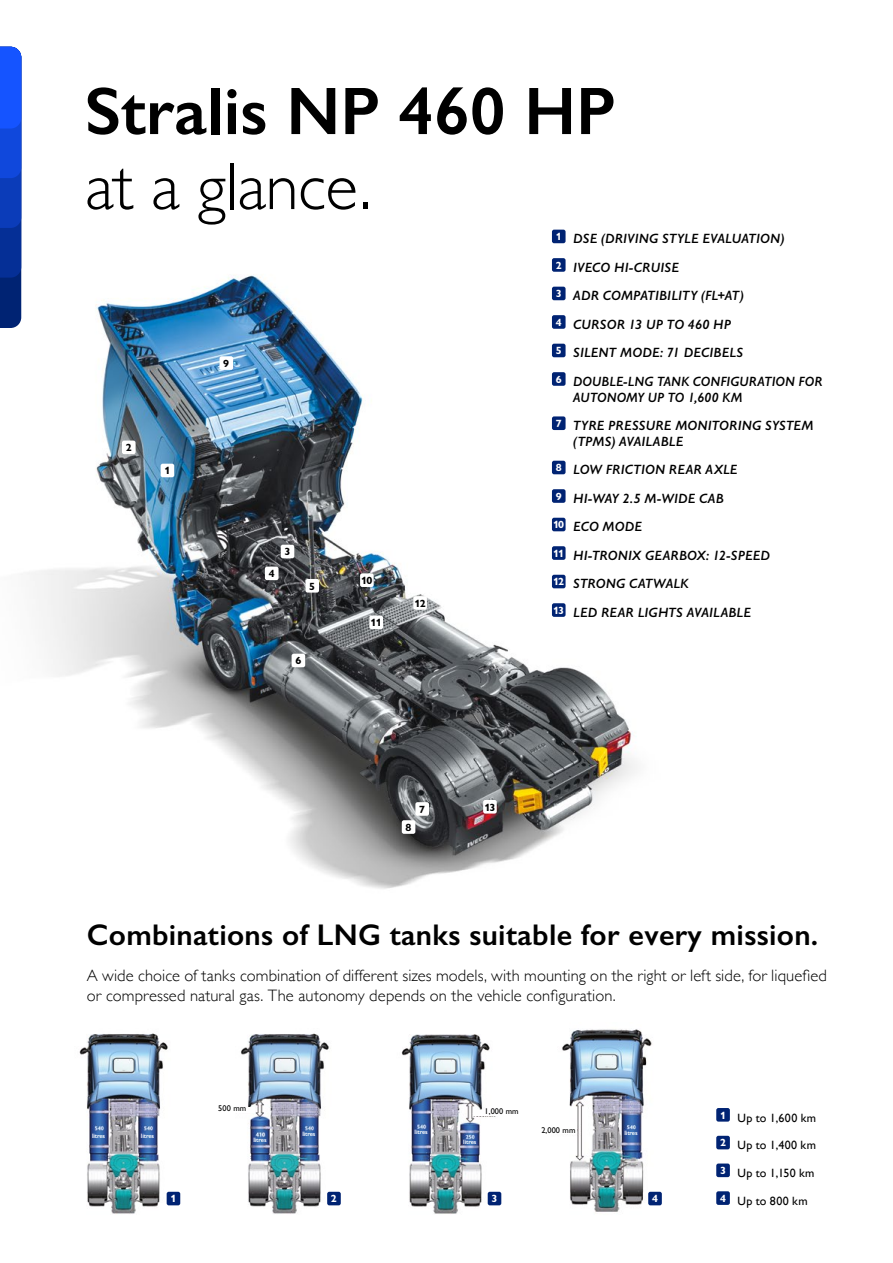
<style>
.page{position:relative;width:893px;height:1263px;background:#fff}
.page>*{position:absolute;margin:0;border:0;box-sizing:border-box;transform-origin:0 0}
.t1{font:600 67.5px "Gill Sans";color:#000}
.t2{font:300 67.5px "Gill Sans";letter-spacing:-.01em;color:#000}
.t3{font:600 30px "Gill Sans";letter-spacing:.01em;color:#000}
.t4{font:300 16.5px/19.5px "Gill Sans";letter-spacing:.005em;color:#000}
.t5{font:italic 600 13.5px/28.5px "Gill Sans";letter-spacing:.005em;color:#000}
.t6{font:12px "Gill Sans";letter-spacing:.025em;color:#000}
.t7{font:700 10.5px "Gill Sans Nova";letter-spacing:-.075em;color:#000}
.t8{font:700 10.5px "Gill Sans Nova";color:#fff}
.t9{font:8.25px "Gill Sans";letter-spacing:.01em;color:#000}
.t10{font:600 6.3px "Gill Sans";letter-spacing:-.025em;color:#fff}
</style>
<div class="page">
<img style="left:21px;top:258px;width:616px;height:631px">
<div style="left:219px;top:356px;width:14px;height:14px;background:#fff;border-radius:2px"></div>
<div style="left:122px;top:441px;width:14px;height:13px;background:#fff;border-radius:2px"></div>
<div style="left:161px;top:464px;width:13px;height:13px;background:#fff;border-radius:2px"></div>
<div style="left:281px;top:545px;width:13px;height:13px;background:#fff;border-radius:2px"></div>
<div style="left:265px;top:566px;width:14px;height:14px;background:#fff;border-radius:2px"></div>
<div style="left:305px;top:579px;width:14px;height:14px;background:#fff;border-radius:2px"></div>
<div style="left:292px;top:654px;width:13px;height:13px;background:#fff;border-radius:2px"></div>
<div style="left:360px;top:573px;width:14px;height:14px;background:#fff;border-radius:2px"></div>
<div style="left:369px;top:615px;width:14px;height:14px;background:#fff;border-radius:2px"></div>
<div style="left:413px;top:596px;width:14px;height:14px;background:#fff;border-radius:2px"></div>
<div style="left:483px;top:800px;width:14px;height:13px;background:#fff;border-radius:2px"></div>
<div style="left:415px;top:802px;width:14px;height:14px;background:#fff;border-radius:2px"></div>
<div style="left:402px;top:820px;width:13px;height:14px;background:#fff;border-radius:2px"></div>
<img style="left:79px;top:1033px;width:102px;height:181px">
<img style="left:401px;top:1034px;width:101px;height:180px">
<div style="left:473px;top:1110px;width:24px;height:6px;background:#fff"></div>
<img style="left:241px;top:1033px;width:100px;height:181px">
<div style="left:227px;top:1108px;width:28px;height:5px;background:#fff"></div>
<img style="left:562px;top:1029px;width:100px;height:183px">
<div style="left:553px;top:1123px;width:24px;height:11px;background:#fff"></div>
<div style="left:716px;top:1108px;width:14px;height:13px;background:#002373;border-radius:2px"></div>
<div style="left:716px;top:1136px;width:14px;height:13px;background:#002373;border-radius:2px"></div>
<div style="left:716px;top:1163px;width:14px;height:14px;background:#002373;border-radius:2px"></div>
<div style="left:716px;top:1191px;width:14px;height:14px;background:#002373;border-radius:2px"></div>
<div style="left:167px;top:1192px;width:13px;height:13px;background:#002373;border-radius:2px"></div>
<div style="left:327px;top:1192px;width:14px;height:13px;background:#002373;border-radius:2px"></div>
<div style="left:488px;top:1192px;width:13px;height:13px;background:#002373;border-radius:2px"></div>
<div style="left:648px;top:1192px;width:14px;height:13px;background:#002373;border-radius:2px"></div>
<svg style="left:0;top:47px;width:21px;height:281px;background:#0d3fc0"></svg>
<div style="left:552px;top:230px;width:14px;height:13px;background:#002373;border-radius:2px"></div>
<div style="left:552px;top:258px;width:14px;height:14px;background:#002373;border-radius:2px"></div>
<div style="left:552px;top:287px;width:14px;height:13px;background:#002373;border-radius:2px"></div>
<div style="left:552px;top:315px;width:14px;height:14px;background:#002373;border-radius:2px"></div>
<div style="left:552px;top:344px;width:14px;height:13px;background:#002373;border-radius:2px"></div>
<div style="left:552px;top:372px;width:14px;height:14px;background:#002373;border-radius:2px"></div>
<div style="left:552px;top:416px;width:14px;height:14px;background:#002373;border-radius:2px"></div>
<div style="left:552px;top:461px;width:14px;height:13px;background:#002373;border-radius:2px"></div>
<div style="left:552px;top:489px;width:14px;height:14px;background:#002373;border-radius:2px"></div>
<div style="left:552px;top:518px;width:14px;height:13px;background:#002373;border-radius:2px"></div>
<div style="left:552px;top:546px;width:14px;height:14px;background:#002373;border-radius:2px"></div>
<div style="left:552px;top:575px;width:14px;height:13px;background:#002373;border-radius:2px"></div>
<div style="left:552px;top:603px;width:14px;height:14px;background:#002373;border-radius:2px"></div>
<h1 class="t1" style="left:85px;top:70px;width:532px">Stralis NP 460 HP</h1>
<h1 class="t2" style="left:85px;top:134px;width:287px">at a glance.</h1>
<p class="t5" style="left:556px;top:224px;width:268px"><sup>1</sup> DSE (DRIVING STYLE EVALUATION)<br><sup>2</sup> IVECO HI-CRUISE<br><sup>3</sup> ADR COMPATIBILITY (FL+AT)<br><sup>4</sup> CURSOR 13 UP TO 460 HP<br><sup>5</sup> SILENT MODE: 71 DECIBELS<br><sup>6</sup> DOUBLE-LNG TANK CONFIGURATION FOR</p>
<p class="t5" style="left:556px;top:383px;width:259px;text-indent:17px">AUTONOMY UP TO 1,600 KM<br><sup>7</sup> TYRE PRESSURE MONITORING SYSTEM</p>
<p class="t5" style="left:553px;top:427px;width:218px;text-indent:20px">(TPMS) AVAILABLE<br><sup>8</sup> LOW FRICTION REAR AXLE<br><sup>9</sup> HI-WAY 2.5 M-WIDE CAB<br><sup>10</sup> ECO MODE<br><sup>11</sup> HI-TRONIX GEARBOX: 12-SPEED<br><sup>12</sup> STRONG CATWALK<br><sup>13</sup> LED REAR LIGHTS AVAILABLE</p>
<p class="t7" style="left:223px;top:357px;width:7px">9</p>
<p class="t7" style="left:126px;top:441px;width:7px">2</p>
<p class="t7" style="left:164px;top:464px;width:7px">1</p>
<p class="t7" style="left:284px;top:545px;width:7px">3</p>
<p class="t7" style="left:269px;top:567px;width:7px">4</p>
<p class="t7" style="left:361px;top:574px;width:13px">10</p>
<p class="t7" style="left:371px;top:616px;width:13px">11</p>
<p class="t7" style="left:309px;top:579px;width:7px">5</p>
<p class="t7" style="left:414px;top:597px;width:13px">12</p>
<p class="t7" style="left:295px;top:654px;width:7px">6</p>
<p class="t7" style="left:406px;top:821px;width:7px">8</p>
<p class="t7" style="left:419px;top:803px;width:7px">7</p>
<p class="t7" style="left:484px;top:800px;width:13px">13</p>
<h2 class="t3" style="left:87px;top:916px;width:733px">Combinations of LNG tanks suitable for every mission.</h2>
<p class="t4" style="left:87px;top:965px;width:742px">A wide choice of tanks combination of different sizes models, with mounting on the right or left side, for liquefied or compressed natural gas. The autonomy depends on the vehicle configuration.</p>
<p class="t10" style="left:92px;top:1132px;width:15px">litres</p>
<p class="t10" style="left:141px;top:1132px;width:15px">litres</p>
<p class="t9" style="left:218px;top:1103px;width:29px">500 mm</p>
<p class="t10" style="left:253px;top:1136px;width:15px">litres</p>
<p class="t10" style="left:302px;top:1130px;width:15px">litres</p>
<p class="t10" style="left:415px;top:1128px;width:15px">litres</p>
<p class="t10" style="left:463px;top:1137px;width:15px">litres</p>
<p class="t9" style="left:485px;top:1106px;width:36px">1,000 mm</p>
<p class="t6" style="left:720px;top:1110px;width:98px"><sup>1</sup> Up to 1,600 km</p>
<p class="t6" style="left:720px;top:1138px;width:97px"><sup>2</sup> Up to 1,400 km</p>
<p class="t6" style="left:720px;top:1166px;width:96px"><sup>3</sup> Up to 1,150 km</p>
<p class="t9" style="left:541px;top:1126px;width:36px">2,000 mm</p>
<p class="t10" style="left:624px;top:1128px;width:15px">litres</p>
<p class="t8" style="left:170px;top:1192px;width:7px">1</p>
<p class="t8" style="left:331px;top:1192px;width:7px">2</p>
<p class="t8" style="left:491px;top:1192px;width:7px">3</p>
<p class="t8" style="left:652px;top:1192px;width:7px">4</p>
<p class="t6" style="left:720px;top:1194px;width:89px"><sup>4</sup> Up to 800 km</p>
</div>
